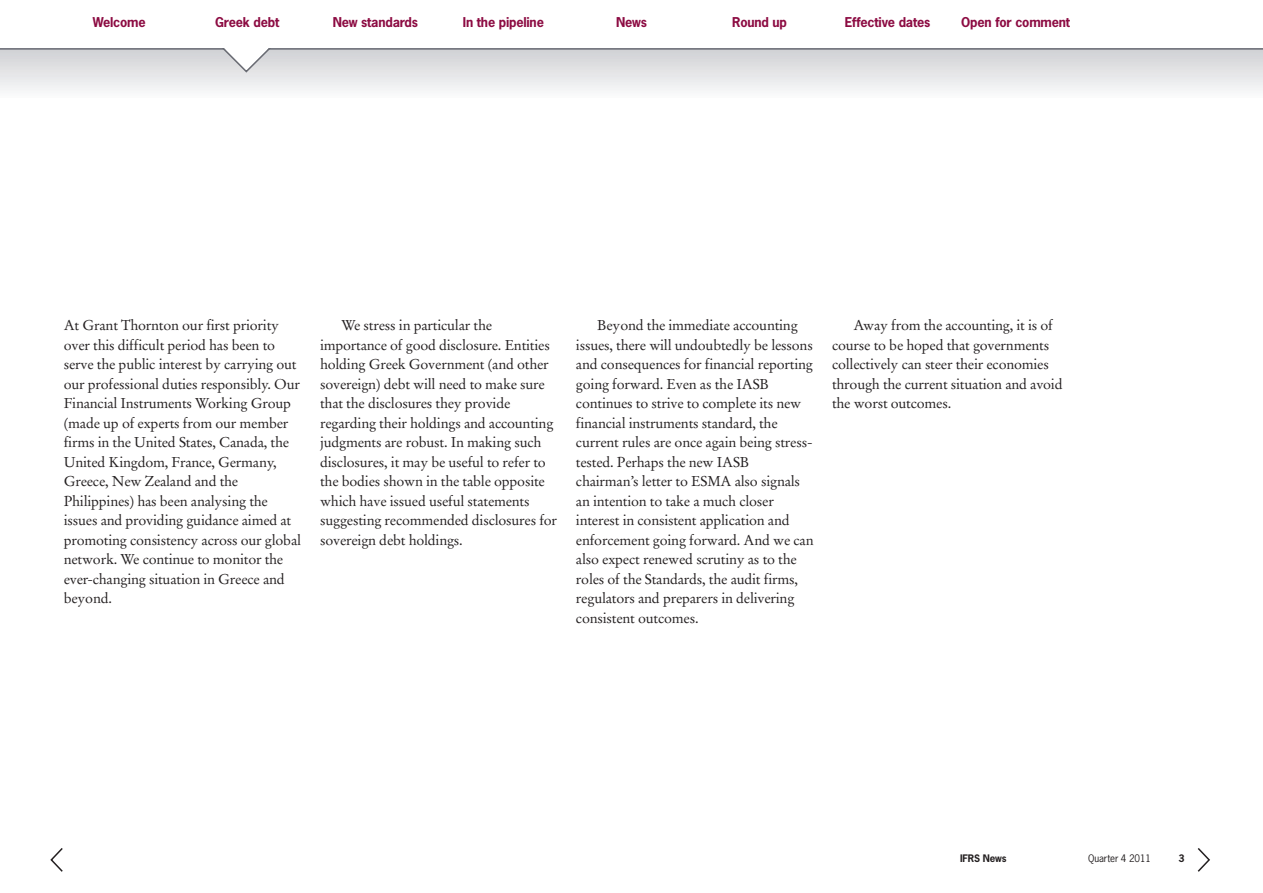
<style>
.page{position:relative;width:1263px;height:893px;background:#fff}
.page>*{position:absolute;margin:0;border:0;box-sizing:border-box;transform-origin:0 0}
.t1{font:14.25px/19.5px "Stempel Garamond";letter-spacing:-.015em;color:#231f20}
.t2{font:700 12.75px "News Gothic";letter-spacing:-.015em;color:#8c0b42}
.t3{font:9.75px "News Gothic";letter-spacing:-.015em;color:#231f20}
.t4{font:700 9.75px "News Gothic";letter-spacing:-.015em;color:#231f20}
</style>
<div class="page">
<svg style="left:1197px;top:848px;width:13px;height:24px"></svg>
<svg style="left:50px;top:848px;width:13px;height:24px"></svg>
<div style="left:0;top:49px;width:1263px;height:49px;background:linear-gradient(to bottom,#d0d0d4,#fbfbfc)"></div>
<hr style="left:0;top:48px;width:1263px;height:2px;background:#696b73">
<svg style="left:220px;top:48px;width:53px;height:25px"></svg>
<p class="t2" style="left:93px;top:15px;width:54px">Welcome</p>
<p class="t2" style="left:215px;top:15px;width:66px">Greek debt</p>
<p class="t2" style="left:333px;top:15px;width:87px">New standards</p>
<p class="t2" style="left:463px;top:15px;width:82px">In the pipeline</p>
<p class="t2" style="left:616px;top:15px;width:32px">News</p>
<p class="t2" style="left:732px;top:15px;width:56px">Round up</p>
<p class="t2" style="left:845px;top:15px;width:87px">Effective dates</p>
<p class="t2" style="left:961px;top:15px;width:110px">Open for comment</p>
<p class="t1" style="left:64px;top:317px;width:239px">At Grant Thornton our first priority over this difficult period has been to serve the public interest by carrying out our professional duties responsibly. Our Financial Instruments Working Group (made up of experts from our member firms in the United States, Canada, the United Kingdom, France, Germany, Greece, New Zealand and the Philippines) has been analysing the issues and providing guidance aimed at promoting consistency across our global network. We continue to monitor the ever-changing situation in Greece and beyond.</p>
<p class="t1" style="left:320px;top:317px;width:239px;text-indent:21px">We stress in particular the importance of good disclosure. Entities holding Greek Government (and other sovereign) debt will need to make sure that the disclosures they provide regarding their holdings and accounting judgments are robust. In making such disclosures, it may be useful to refer to the bodies shown in the table opposite which have issued useful statements suggesting recommended disclosures for sovereign debt holdings.</p>
<p class="t1" style="left:576px;top:317px;width:239px;text-indent:21px">Beyond the immediate accounting issues, there will undoubtedly be lessons and consequences for financial reporting going forward. Even as the IASB continues to strive to complete its new financial instruments standard, the current rules are once again being stress&shy;tested. Perhaps the new IASB chairman’s letter to ESMA also signals an intention to take a much closer interest in consistent application and enforcement going forward. And we can also expect renewed scrutiny as to the roles of the Standards, the audit firms, regulators and preparers in delivering consistent outcomes.</p>
<p class="t1" style="left:832px;top:317px;width:232px;text-indent:21px">Away from the accounting, it is of course to be hoped that governments collectively can steer their economies through the current situation and avoid the worst outcomes.</p>
<p class="t4" style="left:960px;top:853px;width:48px">IFRS News</p>
<p class="t3" style="left:1088px;top:853px;width:64px">Quarter 4 2011</p>
<p class="t4" style="left:1179px;top:853px;width:8px">3</p>
</div>
